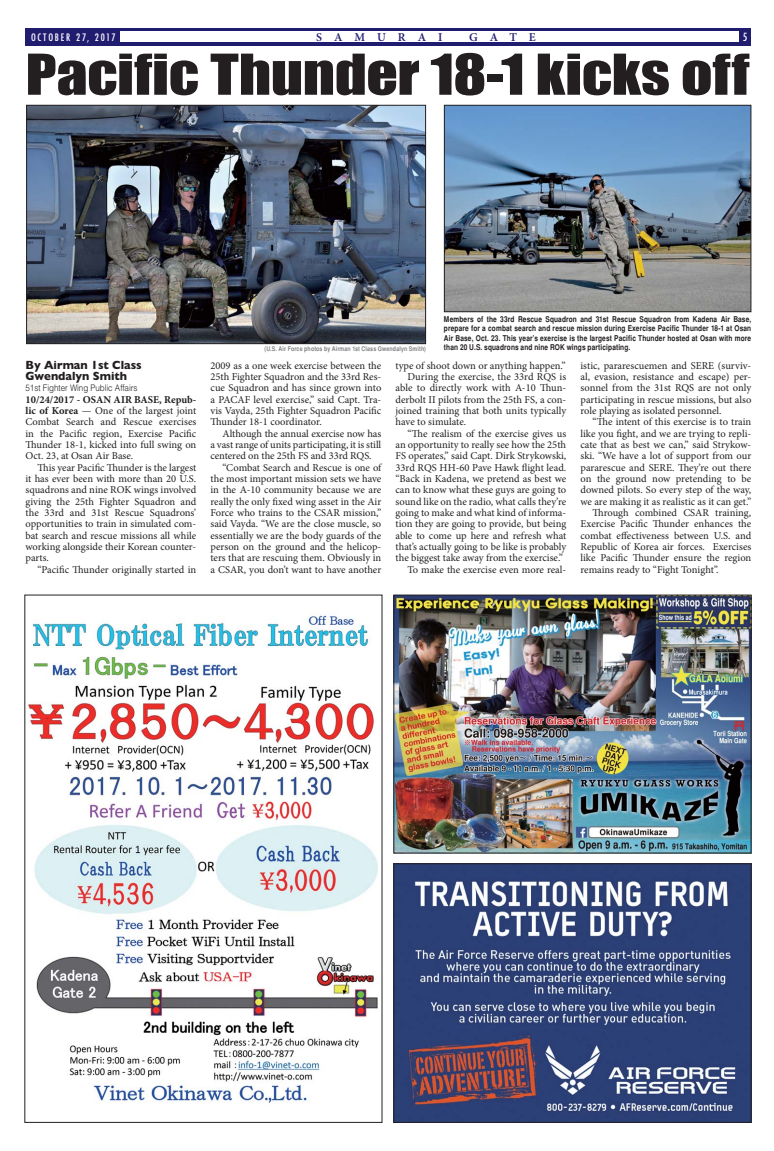
<style>
.page{position:relative;width:774px;height:1151px;background:#fff}
.page>*{position:absolute;margin:0;border:0;box-sizing:border-box;transform-origin:0 0}
.t1{font:52px "Impact";letter-spacing:-.005em;color:#231f20;scale:1.19 1}
.t2{font:700 12px/11.3px "Gill Sans";color:#231f20;scale:.95 1}
.t3{font:600 12px "Minion Pro";letter-spacing:1em;color:#201c70}
.t4{font:500 condensed 11px "Futura";color:#fff}
.t5{font:10.5px/11.3px "Minion Pro";color:#231f20;text-align:justify}
.t6{font:500 condensed 10px "Futura";letter-spacing:.18em;color:#fff}
.t7{font:300 9px "Helvetica";letter-spacing:-.005em;color:#231f20;scale:.9 1}
.t8{font:700 condensed 8px/9.5px "Helvetica";letter-spacing:.015em;color:#231f20;text-align:justify}
.t9{font:700 condensed 6.5px "Helvetica";letter-spacing:.02em;color:#808285}
.s1{font-weight:700}
</style>
<div class="page">
<div style="left:26px;top:28px;width:725px;height:17px;background:#201c70"></div>
<div style="left:120px;top:32px;width:618px;height:10px;background:#fff"></div>
<img style="left:28px;top:107px;width:396px;height:235px">
<div style="left:26px;top:105px;width:400px;height:239px;border:1px solid #231f20"></div>
<img style="left:446px;top:107px;width:303px;height:203px">
<div style="left:444px;top:105px;width:307px;height:207px;border:1px solid #231f20"></div>
<img style="left:396px;top:865px;width:353px;height:256px">
<div style="left:394px;top:863px;width:357px;height:260px;border:1px solid #231f20"></div>
<img style="left:28px;top:614px;width:350px;height:489px">
<img style="left:396px;top:597px;width:353px;height:254px">
<div style="left:394px;top:595px;width:357px;height:258px;border:1px solid #231f20"></div>
<p class="t6" style="left:31px;top:31px;width:86px">OCTOBER 27, 2017</p>
<p class="t3" style="left:316px;top:30px;width:128px">SAMURAI</p>
<p class="t3" style="left:469px;top:30px;width:68px">GATE</p>
<p class="t4" style="left:743px;top:31px;width:6px">5</p>
<h1 class="t1" style="left:26px;top:46px;width:610px">Pacific Thunder 18-1 kicks off</h1>
<p class="t2" style="left:26px;top:359px;width:124px">By Airman 1st Class<br>Gwendalyn Smith</p>
<p class="t7" style="left:26px;top:383px;width:126px">51st Fighter Wing Public Affairs</p>
<p class="t5" style="left:26px;top:394px;width:172px"><span class="s1">10/24/2017 - OSAN AIR BASE, Repub&shy;lic of Korea</span> — One of the largest joint Combat Search and Rescue exercises in the Pacific region, Exercise Pacific Thunder 18-1, kicked into full swing on Oct. 23, at Osan Air Base.</p>
<p class="t5" style="left:26px;top:462px;width:172px;text-indent:12px">This year Pacific Thunder is the largest it has ever been with more than 20 U.S. squadrons and nine ROK wings involved giving the 25th Fighter Squadron and the 33rd and 31st Rescue Squadrons’ opportunities to train in simulated com&shy;bat search and rescue missions all while working alongside their Korean counter&shy;parts.</p>
<p class="t5" style="left:38px;top:564px;width:160px">“Pacific Thunder originally started in</p>
<p class="t8" style="left:444px;top:315px;width:309px">Members of the 33rd Rescue Squadron and 31st Rescue Squadron from Kadena Air Base, prepare for a combat search and rescue mission during Exercise Pacific Thunder 18-1 at Osan Air Base, Oct. 23. This year’s exercise is the largest Pacific Thunder hosted at Osan with more</p>
<p class="t9" style="left:264px;top:346px;width:163px">(U.S. Air Force photos by Airman 1st Class Gwendalyn Smith)</p>
<p class="t8" style="left:444px;top:344px;width:188px">than 20 U.S. squadrons and nine ROK wings participating.</p>
<p class="t5" style="left:210px;top:360px;width:172px">2009 as a one week exercise between the 25th Fighter Squadron and the 33rd Res&shy;cue Squadron and has since grown into a PACAF level exercise,” said Capt. Tra&shy;vis Vayda, 25th Fighter Squadron Pacific Thunder 18-1 coordinator.</p>
<p class="t5" style="left:222px;top:428px;width:160px">Although the annual exercise now has</p>
<p class="t5" style="left:210px;top:440px;width:172px">a vast range of units participating, it is still</p>
<p class="t5" style="left:210px;top:451px;width:163px">centered on the 25th FS and 33rd RQS.</p>
<p class="t5" style="left:222px;top:462px;width:160px">“Combat Search and Rescue is one of</p>
<p class="t5" style="left:210px;top:474px;width:172px">the most important mission sets we have</p>
<p class="t5" style="left:210px;top:485px;width:172px">in the A-10 community because we are</p>
<p class="t5" style="left:210px;top:496px;width:172px">really the only fixed wing asset in the Air</p>
<p class="t5" style="left:210px;top:508px;width:172px">Force who trains to the CSAR mission,”</p>
<p class="t5" style="left:210px;top:519px;width:172px">said Vayda. “We are the close muscle, so</p>
<p class="t5" style="left:210px;top:530px;width:172px">essentially we are the body guards of the</p>
<p class="t5" style="left:210px;top:542px;width:172px">person on the ground and the helicop-</p>
<p class="t5" style="left:210px;top:553px;width:172px">ters that are rescuing them. Obviously in</p>
<p class="t5" style="left:210px;top:564px;width:172px">a CSAR, you don’t want to have another</p>
<p class="t5" style="left:395px;top:360px;width:172px">type of shoot down or anything happen.”</p>
<p class="t5" style="left:407px;top:372px;width:160px">During the exercise, the 33rd RQS is</p>
<p class="t5" style="left:395px;top:383px;width:172px">able to directly work with A-10 Thun-</p>
<p class="t5" style="left:395px;top:394px;width:172px">derbolt II pilots from the 25th FS, a con-</p>
<p class="t5" style="left:395px;top:406px;width:172px">joined training that both units typically</p>
<p class="t5" style="left:395px;top:417px;width:72px">have to simulate.</p>
<p class="t5" style="left:407px;top:428px;width:160px">“The realism of the exercise gives us</p>
<p class="t5" style="left:395px;top:440px;width:172px">an opportunity to really see how the 25th</p>
<p class="t5" style="left:395px;top:451px;width:172px">FS operates,” said Capt. Dirk Strykowski,</p>
<p class="t5" style="left:395px;top:462px;width:172px">33rd RQS HH-60 Pave Hawk flight lead.</p>
<p class="t5" style="left:395px;top:474px;width:172px">“Back in Kadena, we pretend as best we</p>
<p class="t5" style="left:395px;top:485px;width:172px">can to know what these guys are going to</p>
<p class="t5" style="left:395px;top:496px;width:172px">sound like on the radio, what calls they’re</p>
<p class="t5" style="left:395px;top:508px;width:172px">going to make and what kind of informa-</p>
<p class="t5" style="left:395px;top:519px;width:172px">tion they are going to provide, but being</p>
<p class="t5" style="left:395px;top:530px;width:172px">able to come up here and refresh what</p>
<p class="t5" style="left:395px;top:542px;width:172px">that’s actually going to be like is probably</p>
<p class="t5" style="left:395px;top:553px;width:169px">the biggest take away from the exercise.”</p>
<p class="t5" style="left:407px;top:564px;width:160px">To make the exercise even more real-</p>
<p class="t5" style="left:580px;top:360px;width:172px">istic, pararescuemen and SERE (surviv&shy;al, evasion, resistance and escape) per&shy;sonnel from the 31st RQS are not only participating in rescue missions, but also role playing as isolated personnel.</p>
<p class="t5" style="left:592px;top:417px;width:160px">“The intent of this exercise is to train</p>
<p class="t5" style="left:580px;top:428px;width:172px">like you fight, and we are trying to repli-</p>
<p class="t5" style="left:580px;top:440px;width:172px">cate that as best we can,” said Strykow-</p>
<p class="t5" style="left:580px;top:451px;width:172px">ski. “We have a lot of support from our</p>
<p class="t5" style="left:580px;top:462px;width:172px">pararescue and SERE. They’re out there</p>
<p class="t5" style="left:580px;top:474px;width:172px">on the ground now pretending to be</p>
<p class="t5" style="left:580px;top:485px;width:172px">downed pilots. So every step of the way,</p>
<p class="t5" style="left:580px;top:496px;width:172px">we are making it as realistic as it can get.”</p>
<p class="t5" style="left:592px;top:508px;width:160px">Through combined CSAR training,</p>
<p class="t5" style="left:580px;top:519px;width:172px">Exercise Pacific Thunder enhances the</p>
<p class="t5" style="left:580px;top:530px;width:172px">combat effectiveness between U.S. and</p>
<p class="t5" style="left:580px;top:542px;width:172px">Republic of Korea air forces. Exercises</p>
<p class="t5" style="left:580px;top:553px;width:172px">like Pacific Thunder ensure the region</p>
<p class="t5" style="left:580px;top:564px;width:140px">remains ready to “Fight Tonight”.</p>
</div>
